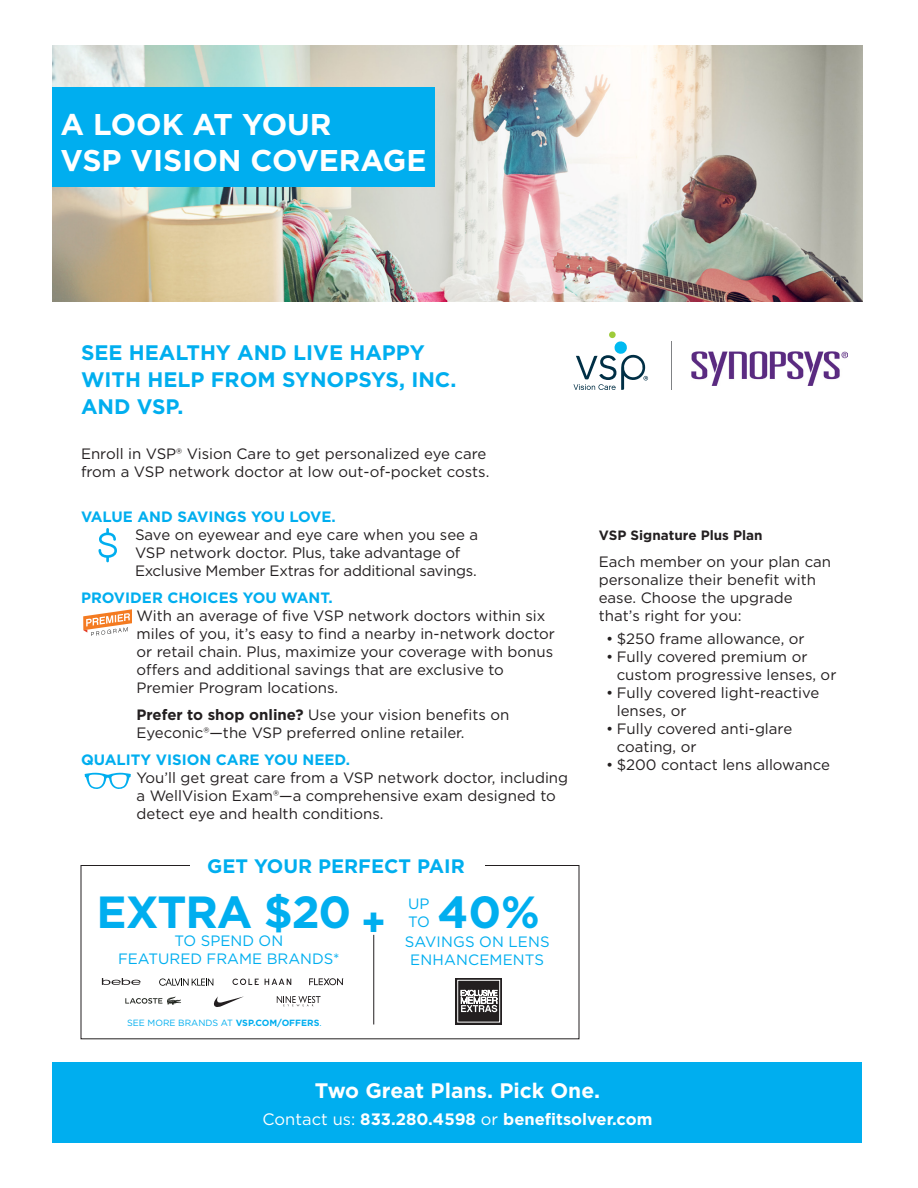
<style>
.page{position:relative;width:918px;height:1188px;background:#fff}
.page>*{position:absolute;margin:0;border:0;box-sizing:border-box;transform-origin:0 0}
.VC_Heading_1{font:700 45px "Gotham";letter-spacing:-.025em;color:#00aeef}
.t1{font:700 39px "Gotham";color:#00aeef}
.BT_VC_Heading_1{font:700 30px/36px "Gotham";color:#fff}
.BT_VC_Heading_1-2{font:700 27px/36px "Gotham";color:#fff}
.BT_VC_Heading_2{font:700 21px/27px "Gotham";color:#00aeef}
.BT_VC_CTA_BLUE{font:700 21px "Gotham";color:#fff}
.BT_VC_Sidebar_Headin{font:700 19.5px "Gotham";color:#00aeef}
.BT_VC_CTA_BLUE-2{font:700 16.5px "Gotham";color:#fff}
.BT_VC_body{font:15px/18px "Gotham";color:#231f20}
.BT_VC_Sidebar_body{font:15px/18px "Gotham";color:#231f20}
.t2{font:15px/18px "Gotham";color:#00aeef;text-align:center}
.BT_VC_Sidebar_body-2{font:700 13.5px "Gotham";color:#231f20}
.VC_Heading_1-2{font:9px "Gotham";color:#00aeef}
.s1{font-weight:700;color:#00aeef}
.s2{font-weight:700}
.s3{font-weight:400}
</style>
<div class="page">
<svg style="left:99px;top:528px;width:18px;height:34px"></svg>
<svg style="left:85px;top:773px;width:46px;height:16px"></svg>
<svg style="left:83px;top:609px;width:49px;height:27px"></svg>
<div style="left:52px;top:1062px;width:810px;height:81px;background:#00aeef"></div>
<svg style="left:125px;top:996px;width:56px;height:9px"></svg>
<svg style="left:277px;top:996px;width:44px;height:10px"></svg>
<svg style="left:232px;top:979px;width:59px;height:6px"></svg>
<svg style="left:159px;top:978px;width:54px;height:8px"></svg>
<svg style="left:309px;top:978px;width:35px;height:7px"></svg>
<svg style="left:102px;top:978px;width:39px;height:7px"></svg>
<svg style="left:213px;top:996px;width:31px;height:11px"></svg>
<svg style="left:455px;top:978px;width:47px;height:46px"></svg>
<div style="left:458px;top:980px;width:42px;height:42px;border:1px solid #fff"></div>
<svg style="left:461px;top:990px;width:36px;height:22px"></svg>
<hr style="left:373px;top:935px;width:1px;height:90px;background:#231f20">
<div style="left:609px;top:332px;width:7px;height:6px;background:#9ecb3a;border-radius:50%"></div>
<svg style="left:573px;top:341px;width:75px;height:49px"></svg>
<hr style="left:672px;top:341px;width:1px;height:49px;background:#808285">
<img style="left:692px;top:352px;width:155px;height:34px">
<img style="left:52px;top:45px;width:810px;height:257px">
<div style="left:52px;top:88px;width:383px;height:99px;background:#00aeef"></div>
<p class="BT_VC_Heading_1" style="left:61px;top:106px;width:367px">A LOOK AT YOUR<br>VSP VISION COVERAGE</p>
<p class="BT_VC_Heading_1-2" style="left:123px;top:116px;width:331px">A LOOK AT YOUR<br>VSP VISION COVERAGE</p>
<p class="BT_VC_Heading_2" style="left:81px;top:339px;width:377px">SEE HEALTHY AND LIVE HAPPY<br>WITH HELP FROM SYNOPSYS, INC.<br>AND VSP.</p>
<p class="BT_VC_body" style="left:81px;top:444px;width:410px">Enroll in VSP® Vision Care to get personalized eye care from a VSP network doctor at low out-of-pocket costs.</p>
<p class="BT_VC_body" style="left:135px;top:507px;width:345px;text-indent:-54px"><span class="s1">VALUE AND SAVINGS YOU LOVE.<br></span>Save on eyewear and eye care when you see a VSP network doctor. Plus, take advantage of Exclusive Member Extras for additional savings.</p>
<p class="BT_VC_body" style="left:136px;top:588px;width:420px;text-indent:-56px"><span class="s1">PROVIDER CHOICES YOU WANT.<br></span>With an average of five VSP network doctors within six miles of you, it’s easy to find a nearby in-network doctor or retail chain. Plus, maximize your coverage with bonus offers and additional savings that are exclusive to Premier Program locations.</p>
<p class="BT_VC_body" style="left:136px;top:705px;width:374px"><span class="s2">Prefer to shop online?</span> Use your vision benefits on<br>Eyeconic®—the VSP preferred online retailer.</p>
<p class="BT_VC_body" style="left:136px;top:750px;width:433px;text-indent:-56px"><span class="s1">QUALITY VISION CARE YOU NEED.<br></span>You’ll get great care from a VSP network doctor, including a WellVision Exam®—a comprehensive exam designed to detect eye and health conditions.</p>
<p class="BT_VC_Sidebar_Headin" style="left:207px;top:855px;width:259px">GET YOUR PERFECT PAIR</p>
<p class="VC_Heading_1" style="left:97px;top:886px;width:256px">EXTRA $20</p>
<p class="t2" style="left:118px;top:931px;width:223px">TO SPEND ON<br>FEATURED FRAME BRANDS*</p>
<p class="VC_Heading_1" style="left:437px;top:886px;width:104px">40%</p>
<p class="t2" style="left:410px;top:950px;width:135px">ENHANCEMENTS</p>
<p class="t2" style="left:408px;top:894px;width:23px">UP</p>
<p class="t1" style="left:361px;top:900px;width:26px">+</p>
<p class="t2" style="left:408px;top:912px;width:23px">TO</p>
<p class="t2" style="left:405px;top:932px;width:146px">SAVINGS ON LENS</p>
<p class="VC_Heading_1-2" style="left:127px;top:1017px;width:196px">SEE MORE BRANDS AT <span class="s2">VSP.COM/OFFERS</span>.</p>
<p class="BT_VC_Sidebar_body-2" style="left:599px;top:527px;width:165px">VSP Signature Plus Plan</p>
<p class="BT_VC_Sidebar_body" style="left:599px;top:552px;width:234px">Each member on your plan can personalize their benefit with ease. Choose the upgrade that’s right for you:</p>
<p class="BT_VC_body" style="left:606px;top:630px;width:200px">• $250 frame allowance, or</p>
<p class="BT_VC_body" style="left:617px;top:648px;width:221px;text-indent:-10px">• Fully covered premium or custom progressive lenses, or</p>
<p class="BT_VC_body" style="left:617px;top:684px;width:204px;text-indent:-10px">• Fully covered light-reactive lenses, or</p>
<p class="BT_VC_body" style="left:617px;top:720px;width:177px;text-indent:-10px">• Fully covered anti-glare coating, or</p>
<p class="BT_VC_body" style="left:606px;top:756px;width:225px">• $200 contact lens allowance</p>
<p class="BT_VC_CTA_BLUE" style="left:315px;top:1078px;width:287px">Two Great Plans. Pick One.</p>
<p class="BT_VC_CTA_BLUE-2" style="left:263px;top:1110px;width:391px"><span class="s3">Contact us:</span> 833.280.4598 <span class="s3">or</span> benefitsolver.com</p>
</div>
